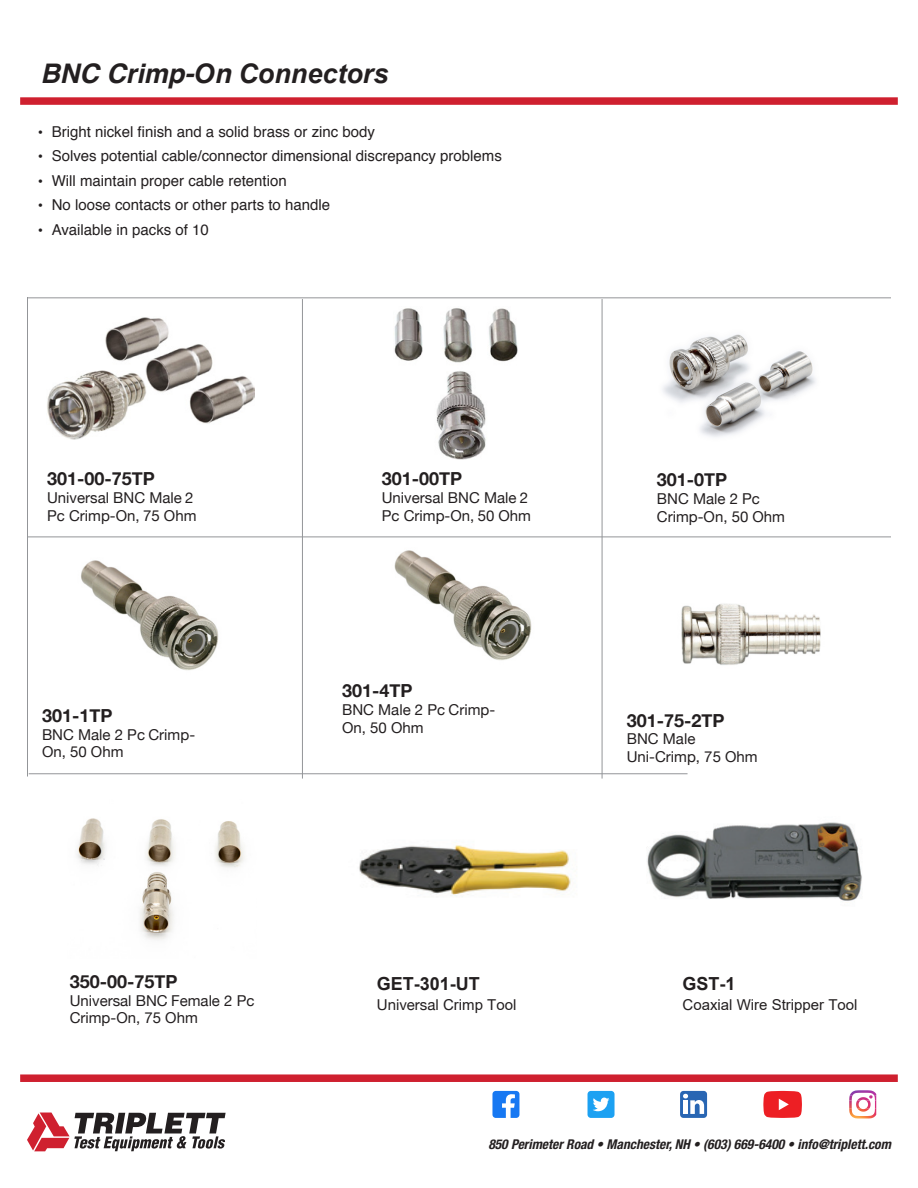
<style>
.page{position:relative;width:918px;height:1188px;background:#fff}
.page>*{position:absolute;margin:0;border:0;box-sizing:border-box;transform-origin:0 0}
.t1{font:italic 700 27px "Arial";color:#231f20}
.t2{font:700 18px "Helvetica Neue";color:#231f20}
.t3{font:700 18px "Arial";color:#231f20}
.t4{font:15px/17.7px "Helvetica Neue";color:#231f20}
.t5{font:15px "Helvetica";color:#231f20}
.t6{font:15px "Arial";color:#231f20}
.t7{font:italic 700 condensed 13.5px "Helvetica Neue LT Std";color:#231f20}
.s1{font-family:"Helvetica"}
.s2{font-family:"Arial";font-size:13.5px}
.s3{font-family:"Arial"}
</style>
<div class="page">
<img style="left:635px;top:298px;width:207px;height:139px">
<div style="left:20px;top:97px;width:878px;height:8px;background:#cf202f"></div>
<div style="left:20px;top:1074px;width:878px;height:8px;background:#cf202f"></div>
<svg style="left:27px;top:1113px;width:199px;height:38px"></svg>
<svg style="left:492px;top:1091px;width:27px;height:27px"></svg>
<div style="left:588px;top:1091px;width:27px;height:27px;background:#1ca1f2;border-radius:3px"></div>
<svg style="left:593px;top:1098px;width:16px;height:13px"></svg>
<div style="left:680px;top:1091px;width:27px;height:27px;background:#2966b3;border-radius:3px"></div>
<svg style="left:683px;top:1094px;width:21px;height:20px"></svg>
<svg style="left:763px;top:1091px;width:39px;height:27px"></svg>
<img style="left:849px;top:1108px;width:27px;height:10px">
<img style="left:849px;top:1090px;width:27px;height:11px">
<svg style="left:866px;top:1101px;width:10px;height:7px"></svg>
<img style="left:76px;top:818px;width:168px;height:122px">
<img style="left:81px;top:560px;width:138px;height:111px">
<img style="left:47px;top:317px;width:208px;height:123px">
<img style="left:354px;top:536px;width:189px;height:125px">
<img style="left:394px;top:308px;width:124px;height:152px">
<img style="left:681px;top:603px;width:140px;height:62px">
<hr style="left:27px;top:297px;width:864px;height:1px;background:#939598">
<hr style="left:27px;top:537px;width:864px;height:1px;background:#939598">
<hr style="left:29px;top:773px;width:659px;height:1px;background:#939598">
<hr style="left:27px;top:297px;width:1px;height:480px;background:#939598">
<hr style="left:302px;top:299px;width:1px;height:480px;background:#939598">
<img style="left:647px;top:822px;width:215px;height:79px">
<img style="left:359px;top:845px;width:212px;height:51px">
<hr style="left:602px;top:299px;width:1px;height:480px;background:#939598">
<p class="t1" style="left:40px;top:55px;width:350px"><span class="s1">BNC Crimp-</span>O<span class="s1">n</span> Connectors</p>
<p class="t5" style="left:38px;top:120px;width:338px"><span class="s2">•</span> Bright nickel finish and a solid brass or zinc body</p>
<p class="t5" style="left:38px;top:144px;width:465px"><span class="s2">•</span> Solves potential cable/connector dimensional discrepancy problems</p>
<p class="t5" style="left:38px;top:169px;width:250px"><span class="s2">•</span> Will maintain proper cable retention</p>
<p class="t5" style="left:38px;top:193px;width:293px"><span class="s2">•</span> No loose contacts or other parts to handle</p>
<p class="t5" style="left:38px;top:218px;width:172px"><span class="s2">•</span> Available in packs of 10</p>
<p class="t2" style="left:47px;top:465px;width:109px">301-00-75TP</p>
<p class="t4" style="left:47px;top:490px;width:151px">Universal BNC Male 2<br>Pc Crimp-On, 75 Ohm</p>
<p class="t2" style="left:42px;top:701px;width:72px">301-1TP</p>
<p class="t4" style="left:42px;top:726px;width:155px">BNC Male 2 Pc Crimp-<br>On, 50 Ohm</p>
<p class="t2" style="left:70px;top:967px;width:109px">350-00-75TP</p>
<p class="t4" style="left:70px;top:992px;width:186px">Universal BNC Female 2 Pc<br>Crimp-On, 75 Ohm</p>
<p class="t2" style="left:382px;top:465px;width:82px">301-00TP</p>
<p class="t4" style="left:382px;top:490px;width:151px">Universal BNC Male 2<br>Pc Crimp-On, 50 Ohm</p>
<p class="t2" style="left:342px;top:677px;width:72px">301-4TP</p>
<p class="t4" style="left:342px;top:702px;width:155px">BNC Male 2 Pc Crimp-<br>On, 50 Ohm</p>
<p class="t3" style="left:377px;top:971px;width:105px">GET-301-UT</p>
<p class="t4" style="left:377px;top:997px;width:141px">Universal <span class="s3">Crimp Tool</span></p>
<p class="t2" style="left:657px;top:466px;width:72px">301-0TP</p>
<p class="t4" style="left:657px;top:491px;width:130px">BNC Male 2 Pc<br>Crimp-On, 50 Ohm</p>
<p class="t2" style="left:627px;top:706px;width:99px">301-75-2TP</p>
<p class="t4" style="left:627px;top:731px;width:132px">BNC Male<br>Uni-Crimp, 75 Ohm</p>
<p class="t3" style="left:683px;top:971px;width:55px">GST-1</p>
<p class="t6" style="left:683px;top:994px;width:177px">Coaxial Wire Stripper Tool</p>
<p class="t7" style="left:488px;top:1136px;width:404px">850 Perimeter Road • Manchester, NH • (603) 669-6400 • info@triplett.com</p>
</div>
